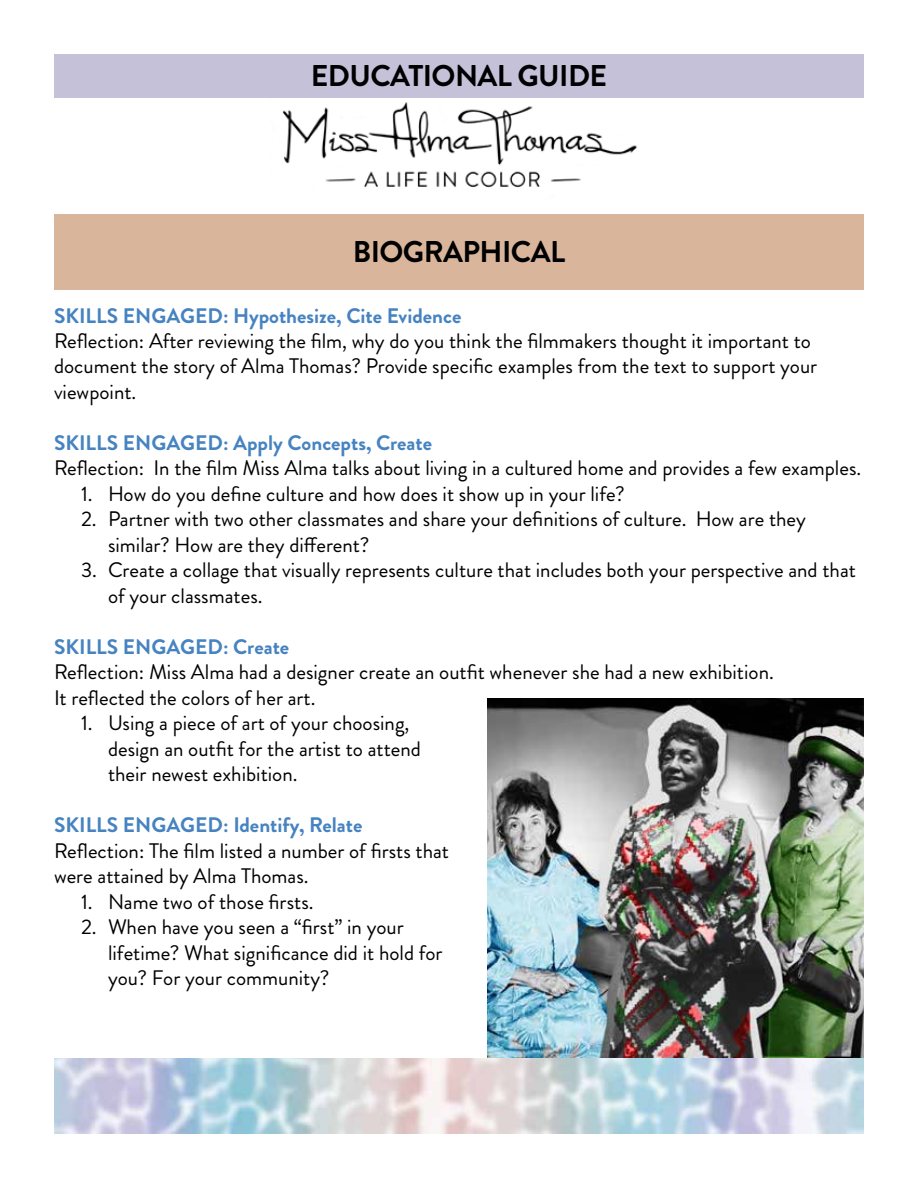
<style>
.page{position:relative;width:918px;height:1188px;background:#fff}
.page>*{position:absolute;margin:0;border:0;box-sizing:border-box;transform-origin:0 0}
.t1{font:700 30px "Brandon Grotesque";letter-spacing:-.02em;color:#000}
.t2{font:21px/25.5px "Brandon Grotesque";color:#000}
.t3{font:700 21px "Brandon Grotesque";color:#4683c0}
</style>
<div class="page">
<img style="left:270px;top:97px;width:378px;height:91px">
<div style="left:54px;top:54px;width:810px;height:43px;background:#c4c1d8"></div>
<div style="left:54px;top:214px;width:810px;height:75px;background:#d9b69b"></div>
<img style="left:54px;top:1058px;width:810px;height:76px">
<img style="left:487px;top:698px;width:377px;height:360px">
<h1 class="t1" style="left:311px;top:55px;width:298px">EDUCATIONAL GUIDE</h1>
<h1 class="t1" style="left:353px;top:231px;width:214px">BIOGRAPHICAL</h1>
<p class="t3" style="left:54px;top:301px;width:409px">SKILLS ENGAGED: Hypothesize, Cite Evidence</p>
<p class="t2" style="left:54px;top:328px;width:765px">Reflection: After reviewing the film, why do you think the filmmakers thought it important to document the story of Alma Thomas? Provide specific examples from the text to support your viewpoint.</p>
<p class="t3" style="left:54px;top:428px;width:380px">SKILLS ENGAGED: Apply Concepts, Create</p>
<p class="t2" style="left:54px;top:456px;width:809px">Reflection: In the film Miss Alma talks about living in a cultured home and provides a few examples.</p>
<p class="t2" style="left:81px;top:481px;width:545px">1. How do you define culture and how does it show up in your life?</p>
<p class="t2" style="left:108px;top:507px;width:699px;text-indent:-27px">2. Partner with two other classmates and share your definitions of culture. How are they similar? How are they different?</p>
<p class="t2" style="left:108px;top:558px;width:750px;text-indent:-27px">3. Create a collage that visually represents culture that includes both your perspective and that of your classmates.</p>
<p class="t3" style="left:54px;top:632px;width:237px">SKILLS ENGAGED: Create</p>
<p class="t2" style="left:54px;top:660px;width:721px">Reflection: Miss Alma had a designer create an outfit whenever she had a new exhibition.<br>It reflected the colors of her art.</p>
<p class="t2" style="left:108px;top:711px;width:315px;text-indent:-27px">1. Using a piece of art of your choosing, design an outfit for the artist to attend their newest exhibition.</p>
<p class="t3" style="left:54px;top:811px;width:310px">SKILLS ENGAGED: Identify, Relate</p>
<p class="t2" style="left:54px;top:838px;width:397px">Reflection: The film listed a number of firsts that were attained by Alma Thomas.</p>
<p class="t2" style="left:81px;top:889px;width:234px">1. Name two of those firsts.</p>
<p class="t2" style="left:108px;top:915px;width:336px;text-indent:-27px">2. When have you seen a “first” in your lifetime? What significance did it hold for you? For your community?</p>
</div>
